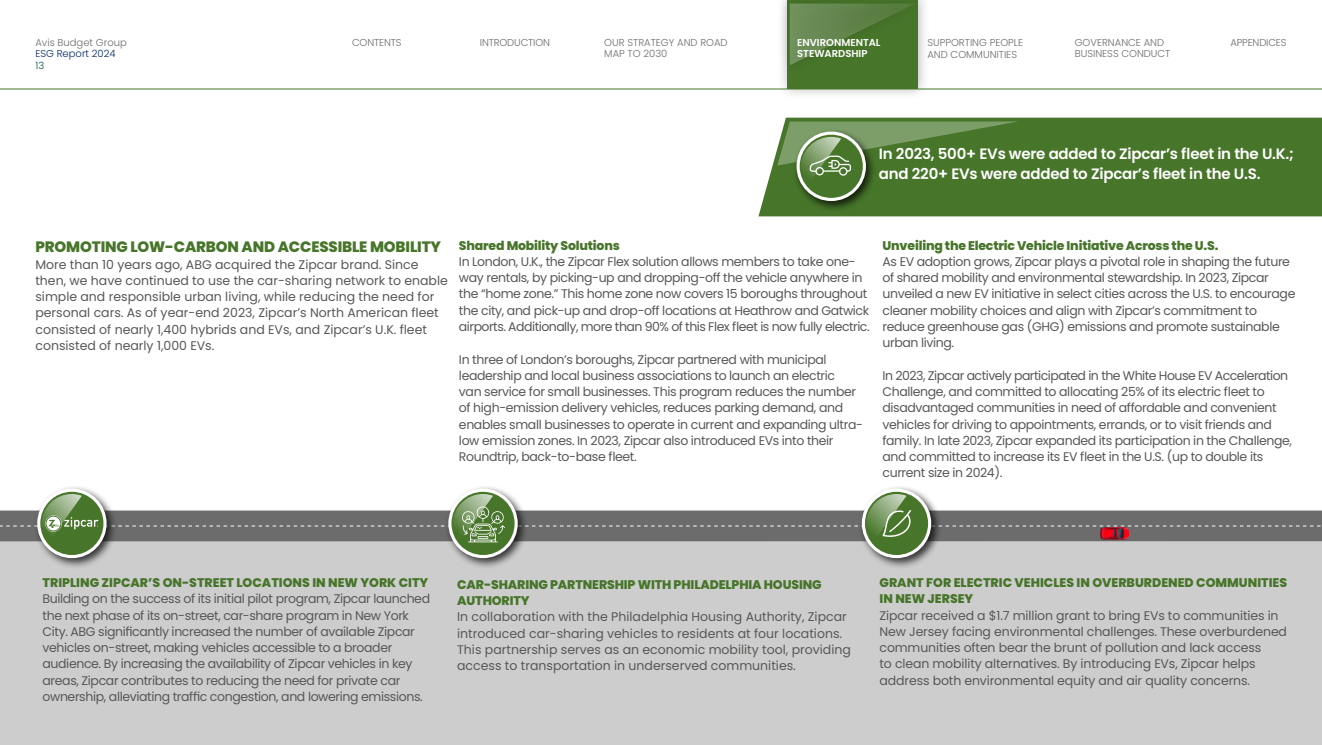
<style>
.page{position:relative;width:1322px;height:745px;background:#fff}
.page>*{position:absolute;margin:0;border:0;box-sizing:border-box;transform-origin:0 0}
.t1{font:600 15px/20px "Poppins";letter-spacing:-.015em;color:#fff}
.t2{font:800 15px "Poppins";letter-spacing:-.01em;color:#47752a}
.t3{font:12.5px/16.2px "Poppins";letter-spacing:-.03em;color:#575756}
.t4{font:12.5px/16.2px "Poppins";color:#575756}
.t5{font:12.5px/16.2px "Poppins";letter-spacing:-.01em;color:#575756}
.t6{font:800 12.5px/16.2px "Poppins";letter-spacing:-.01em;color:#47752a}
.t7{font:300 10px/11.2px "Poppins";color:#6b6c6b}
.t8{font:600 10px/11.2px "Poppins";color:#fff}
.t9{font:300 10px "Poppins";color:#00285f}
.t10{font:300 10px "Poppins";color:#005641}
</style>
<div class="page">
<div style="left:776px;top:0;width:153px;height:101px;background:#000;opacity:.3"></div>
<div style="left:788px;top:0;width:130px;height:89px;background:#47752a"></div>
<div style="left:778px;top:0;width:147px;height:75px;background:#000;opacity:.3"></div>
<svg style="left:789px;top:4px;width:126px;height:61px"></svg>
<hr style="left:0;top:89px;width:1322px;height:1px;background:#47752a">
<div style="left:0;top:532px;width:1322px;height:212px;background:#cecdcd"></div>
<div style="left:758px;top:118px;width:564px;height:98px;background:#47752a"></div>
<img style="left:777px;top:121px;width:241px;height:44px">
<div style="left:33px;top:484px;width:85px;height:84px;background:#000;opacity:.75"></div>
<svg style="left:39px;top:490px;width:66px;height:66px"></svg>
<div style="left:37px;top:488px;width:70px;height:69px;border:3px solid #fff;border-radius:50%"></div>
<div style="left:444px;top:484px;width:85px;height:84px;background:#000;opacity:.75"></div>
<svg style="left:450px;top:490px;width:66px;height:66px"></svg>
<div style="left:448px;top:488px;width:70px;height:69px;border:3px solid #fff;border-radius:50%"></div>
<div style="left:858px;top:484px;width:84px;height:84px;background:#000;opacity:.75"></div>
<svg style="left:863px;top:490px;width:66px;height:66px"></svg>
<div style="left:862px;top:488px;width:69px;height:69px;border:3px solid #fff;border-radius:50%"></div>
<div style="left:792px;top:128px;width:85px;height:84px;background:#000;opacity:.75"></div>
<svg style="left:798px;top:133px;width:66px;height:66px"></svg>
<div style="left:796px;top:131px;width:70px;height:70px;border:3px solid #fff;border-radius:50%"></div>
<svg style="left:801px;top:137px;width:50px;height:48px"></svg>
<svg style="left:0;top:493px;width:1322px;height:49px"></svg>
<p class="t7" style="left:35px;top:37px;width:93px">Avis Budget Group</p>
<p class="t7" style="left:480px;top:37px;width:72px">INTRODUCTION</p>
<p class="t7" style="left:1230px;top:37px;width:58px">APPENDICES</p>
<p class="t9" style="left:35px;top:48px;width:82px">ESG Report 2024</p>
<p class="t10" style="left:35px;top:60px;width:10px">13</p>
<p class="t7" style="left:352px;top:37px;width:51px">CONTENTS</p>
<p class="t8" style="left:797px;top:37px;width:85px">ENVIRONMENTAL<br>STEWARDSHIP</p>
<p class="t7" style="left:927px;top:36px;width:97px;line-height:12px">SUPPORTING PEOPLE<br>AND COMMUNITIES</p>
<p class="t7" style="left:1075px;top:37px;width:97px">GOVERNANCE AND<br>BUSINESS CONDUCT</p>
<p class="t7" style="left:604px;top:37px;width:125px">OUR STRATEGY AND ROAD<br>MAP TO 2030</p>
<p class="t1" style="left:879px;top:144px;width:417px">In 2023, 500+ EVs were added to Zipcar’s fleet in the U.K.; and 220+ EVs were added to Zipcar’s fleet in the U.S.</p>
<p class="t2" style="left:35px;top:238px;width:407px">PROMOTING LOW-CARBON AND ACCESSIBLE MOBILITY</p>
<p class="t4" style="left:35px;top:256px;width:414px">More than 10 years ago, ABG acquired the Zipcar brand. Since then, we have continued to use the car-sharing network to enable simple and responsible urban living, while reducing the need for personal cars. As of year-end 2023, Zipcar’s North American fleet consisted of nearly 1,400 hybrids and EVs, and Zipcar’s U.K. fleet consisted of nearly 1,000 EVs.</p>
<p class="t6" style="left:459px;top:237px;width:162px">Shared Mobility Solutions</p>
<p class="t3" style="left:459px;top:253px;width:412px">In London, U.K., the Zipcar Flex solution allows members to take one&shy;way rentals, by picking-up and dropping-off the vehicle anywhere in the “home zone.” This home zone now covers 15 boroughs throughout the city, and pick-up and drop-off locations at Heathrow and Gatwick airports. Additionally, more than 90% of this Flex fleet is now fully electric.</p>
<p class="t3" style="left:459px;top:351px;width:405px">In three of London’s boroughs, Zipcar partnered with municipal leadership and local business associations to launch an electric<br>van service for small businesses. This program reduces the number of high-emission delivery vehicles, reduces parking demand, and enables small businesses to operate in current and expanding ultra&shy;low emission zones. In 2023, Zipcar also introduced EVs into their Roundtrip, back-to-base fleet.</p>
<p class="t6" style="left:882px;top:237px;width:337px">Unveiling the Electric Vehicle Initiative Across the U.S.</p>
<p class="t3" style="left:882px;top:253px;width:414px">As EV adoption grows, Zipcar plays a pivotal role in shaping the future of shared mobility and environmental stewardship. In 2023, Zipcar unveiled a new EV initiative in select cities across the U.S. to encourage cleaner mobility choices and align with Zipcar’s commitment to reduce greenhouse gas (GHG) emissions and promote sustainable urban living.</p>
<p class="t3" style="left:882px;top:367px;width:411px">In 2023, Zipcar actively participated in the White House EV Acceleration Challenge, and committed to allocating 25% of its electric fleet to disadvantaged communities in need of affordable and convenient vehicles for driving to appointments, errands, or to visit friends and family. In late 2023, Zipcar expanded its participation in the Challenge, and committed to increase its EV fleet in the U.S. (up to double its current size in 2024).</p>
<p class="t6" style="left:43px;top:574px;width:387px">TRIPLING ZIPCAR’S ON-STREET LOCATIONS IN NEW YORK CITY</p>
<p class="t3" style="left:43px;top:590px;width:389px">Building on the success of its initial pilot program, Zipcar launched the next phase of its on-street, car-share program in New York City. ABG significantly increased the number of available Zipcar vehicles on-street, making vehicles accessible to a broader audience. By increasing the availability of Zipcar vehicles in key areas, Zipcar contributes to reducing the need for private car ownership, alleviating traffic congestion, and lowering emissions.</p>
<p class="t6" style="left:457px;top:576px;width:366px">CAR-SHARING PARTNERSHIP WITH PHILADELPHIA HOUSING<br>AUTHORITY</p>
<p class="t4" style="left:457px;top:608px;width:395px">In collaboration with the Philadelphia Housing Authority, Zipcar introduced car-sharing vehicles to residents at four locations.<br>This partnership serves as an economic mobility tool, providing access to transportation in underserved communities.</p>
<p class="t6" style="left:879px;top:574px;width:409px">GRANT FOR ELECTRIC VEHICLES IN OVERBURDENED COMMUNITIES<br>IN NEW JERSEY</p>
<p class="t5" style="left:879px;top:606px;width:409px">Zipcar received a $1.7 million grant to bring EVs to communities in New Jersey facing environmental challenges. These overburdened communities often bear the brunt of pollution and lack access<br>to clean mobility alternatives. By introducing EVs, Zipcar helps address both environmental equity and air quality concerns.</p>
</div>
